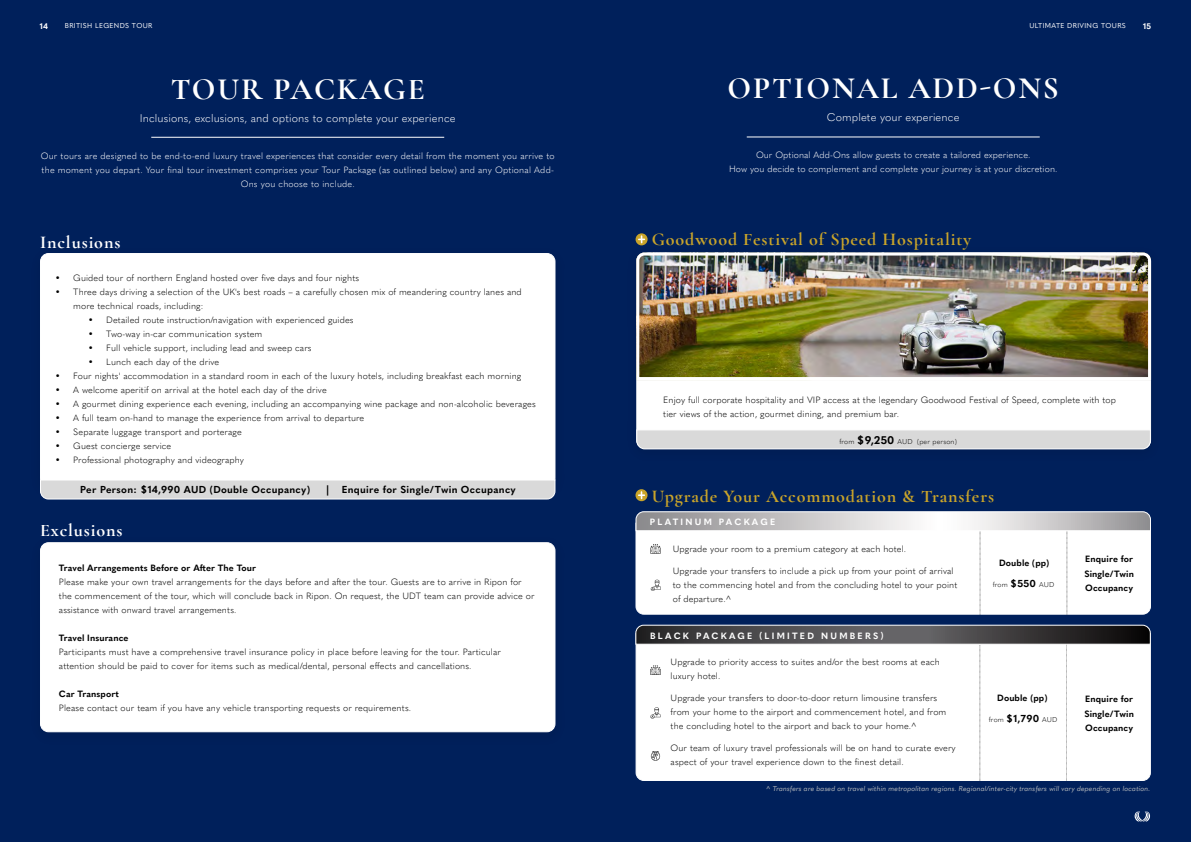
<style>
.page{position:relative;width:1191px;height:842px;background:#fff}
.page>*{position:absolute;margin:0;border:0;box-sizing:border-box;transform-origin:0 0}
.t1{font:700 31px "Cormorant Garamond";letter-spacing:.06em;color:#fff}
.t2{font:700 18px "Cormorant Garamond";letter-spacing:.05em;color:#c9a42a}
.t3{font:700 18px "Cormorant Garamond";letter-spacing:.05em;color:#fff}
.t4{font:300 11px "Quasimoda";letter-spacing:.01em;color:#fff}
.t5{font:700 10px "Quasimoda";letter-spacing:.03em;color:#000}
.t6{font:300 9px/14px "Quasimoda";letter-spacing:.01em;color:#000}
.t7{font:300 9px/14px "Quasimoda";letter-spacing:.02em;color:#fff;text-align:center}
.t8{font:700 9px/14.4px "Quasimoda";letter-spacing:.01em;color:#000;text-align:justify}
.t9{font:700 9px "Quasimoda";letter-spacing:.25em;color:#fff}
.t10{font:700 8px "Quasimoda";color:#fff}
.t11{font:italic 7px "Quasimoda";letter-spacing:.01em;color:#babdbf}
.t12{font:300 7px "Quasimoda";letter-spacing:.02em;color:#000}
.t13{font:7px "Quasimoda";letter-spacing:.05em;color:#fff}
.s1{font-weight:700;font-size:11px}
.s2{font-weight:700;font-size:10px}
</style>
<div class="page">
<div style="left:595px;top:0;width:596px;height:842px;background:#00205b"></div>
<div style="left:0;top:0;width:595px;height:842px;background:#00205b"></div>
<svg style="left:1134px;top:811px;width:16px;height:10px"></svg>
<hr style="left:151px;top:137px;width:293px;height:1px;background:#fff">
<div style="left:40px;top:254px;width:515px;height:232px;background:#fff;border-radius:8px"></div>
<svg style="left:40px;top:479px;width:516px;height:21px;background:#d8d8da"></svg>
<div style="left:40px;top:543px;width:515px;height:189px;background:#fff;border-radius:8px"></div>
<div style="left:40px;top:542px;width:515px;height:190px;border:1px solid #fff;border-radius:8px"></div>
<svg style="left:635px;top:511px;width:516px;height:104px;background:#f3f3f4"></svg>
<div style="left:635px;top:489px;width:12px;height:12px;border:2px solid #c9a42a;border-radius:50%"></div>
<svg style="left:638px;top:492px;width:6px;height:6px"></svg>
<svg style="left:635px;top:624px;width:516px;height:157px;background:#e6e6e7"></svg>
<div style="left:635px;top:233px;width:12px;height:12px;border:2px solid #c9a42a;border-radius:50%"></div>
<svg style="left:639px;top:236px;width:5px;height:7px"></svg>
<hr style="left:746px;top:137px;width:293px;height:1px;background:#fff">
<div style="left:637px;top:253px;width:513px;height:195px;background:#fff;border-radius:8px"></div>
<svg style="left:636px;top:429px;width:515px;height:21px;background:#d6d7d9"></svg>
<img style="left:636px;top:252px;width:516px;height:130px">
<p class="t10" style="left:40px;top:20px;width:9px">14</p>
<p class="t13" style="left:65px;top:21px;width:89px">BRITISH LEGENDS TOUR</p>
<p class="t13" style="left:1029px;top:21px;width:98px">ULTIMATE DRIVING TOURS</p>
<p class="t10" style="left:1143px;top:20px;width:9px">15</p>
<h1 class="t1" style="left:171px;top:70px;width:255px">TOUR PACKAGE</h1>
<p class="t4" style="left:140px;top:110px;width:317px">Inclusions, exclusions, and options to complete your experience</p>
<p class="t7" style="left:41px;top:148px;width:515px">Our tours are designed to be end-to-end luxury travel experiences that consider every detail from the moment you arrive to the moment you depart. Your final tour investment comprises your Tour Package (as outlined below) and any Optional Add-<br>Ons you choose to include.</p>
<h2 class="t3" style="left:40px;top:232px;width:82px">Inclusions</h2>
<p class="t6" style="left:55px;top:270px;width:305px">• Guided tour of northern England hosted over five days and four nights</p>
<p class="t6" style="left:73px;top:284px;width:450px;text-indent:-18px">• Three days driving a selection of the UK's best roads – a carefully chosen mix of meandering country lanes and more technical roads, including:</p>
<p class="t6" style="left:88px;top:312px;width:267px">• Detailed route instruction/navigation with experienced guides</p>
<p class="t6" style="left:88px;top:326px;width:176px">• Two-way in-car communication system</p>
<p class="t6" style="left:88px;top:340px;width:225px">• Full vehicle support, including lead and sweep cars</p>
<p class="t6" style="left:88px;top:354px;width:132px">• Lunch each day of the drive</p>
<p class="t6" style="left:55px;top:368px;width:467px">• Four nights' accommodation in a standard room in each of the luxury hotels, including breakfast each morning</p>
<p class="t6" style="left:55px;top:382px;width:273px">• A welcome aperitif on arrival at the hotel each day of the drive</p>
<p class="t6" style="left:55px;top:396px;width:482px">• A gourmet dining experience each evening, including an accompanying wine package and non-alcoholic beverages</p>
<p class="t6" style="left:55px;top:410px;width:310px">• A full team on-hand to manage the experience from arrival to departure</p>
<p class="t6" style="left:55px;top:424px;width:188px">• Separate luggage transport and porterage</p>
<p class="t6" style="left:55px;top:438px;width:118px">• Guest concierge service</p>
<p class="t6" style="left:55px;top:452px;width:190px">• Professional photography and videography</p>
<p class="t5" style="left:80px;top:482px;width:231px">Per Person: $14,990 AUD (Double Occupancy)</p>
<p class="t5" style="left:326px;top:482px;width:4px">|</p>
<p class="t5" style="left:342px;top:482px;width:176px">Enquire for Single/Twin Occupancy</p>
<h2 class="t3" style="left:40px;top:519px;width:84px">Exclusions</h2>
<p class="t8" style="left:59px;top:560px;width:199px">Travel Arrangements Before or After The Tour</p>
<p class="t6" style="left:59px;top:574px;width:477px">Please make your own travel arrangements for the days before and after the tour. Guests are to arrive in Ripon for the commencement of the tour, which will conclude back in Ripon. On request, the UDT team can provide advice or assistance with onward travel arrangements.</p>
<p class="t8" style="left:59px;top:630px;width:71px">Travel Insurance</p>
<p class="t6" style="left:59px;top:644px;width:443px">Participants must have a comprehensive travel insurance policy in place before leaving for the tour. Particular attention should be paid to cover for items such as medical/dental, personal effects and cancellations.</p>
<p class="t8" style="left:59px;top:686px;width:61px">Car Transport</p>
<p class="t6" style="left:59px;top:700px;width:354px">Please contact our team if you have any vehicle transporting requests or requirements.</p>
<h1 class="t1" style="left:727px;top:69px;width:333px">OPTIONAL ADD-ONS</h1>
<p class="t4" style="left:827px;top:109px;width:134px">Complete your experience</p>
<p class="t7" style="left:729px;top:147px;width:330px">Our Optional Add-Ons allow guests to create a tailored experience.<br>How you decide to complement and complete your journey is at your discretion.</p>
<h2 class="t2" style="left:652px;top:228px;width:321px">Goodwood Festival of Speed Hospitality</h2>
<p class="t6" style="left:663px;top:392px;width:454px">Enjoy full corporate hospitality and VIP access at the legendary Goodwood Festival of Speed, complete with top tier views of the action, gourmet dining, and premium bar.</p>
<p class="t12" style="left:839px;top:436px;width:119px">from <span class="s1">$9,250</span> AUD (per person)</p>
<h2 class="t2" style="left:652px;top:485px;width:344px">Upgrade Your Accommodation &amp; Transfers</h2>
<p class="t6" style="left:673px;top:541px;width:235px">Upgrade your room to a premium category at each hotel.</p>
<p class="t6" style="left:673px;top:563px;width:286px">Upgrade your transfers to include a pick up from your point of arrival to the commencing hotel and from the concluding hotel to your point of departure.^</p>
<p class="t9" style="left:650px;top:515px;width:127px">PLATINUM PACKAGE</p>
<p class="t8" style="left:999px;top:555px;width:52px">Double (pp)</p>
<p class="t8" style="left:1084px;top:551px;width:51px">Enquire for Single/Twin Occupancy</p>
<p class="t12" style="left:992px;top:579px;width:63px">from <span class="s2">$550</span> AUD</p>
<p class="t9" style="left:650px;top:629px;width:235px">BLACK PACKAGE (LIMITED NUMBERS)</p>
<p class="t6" style="left:670px;top:654px;width:271px">Upgrade to priority access to suites and/or the best rooms at each luxury hotel.</p>
<p class="t6" style="left:670px;top:690px;width:277px">Upgrade your transfers to door-to-door return limousine transfers from your home to the airport and commencement hotel, and from the concluding hotel to the airport and back to your home.^</p>
<p class="t6" style="left:670px;top:740px;width:287px">Our team of luxury travel professionals will be on hand to curate every aspect of your travel experience down to the finest detail.</p>
<p class="t8" style="left:997px;top:690px;width:52px">Double (pp)</p>
<p class="t12" style="left:988px;top:714px;width:70px">from <span class="s2">$1,790</span> AUD</p>
<p class="t8" style="left:1084px;top:691px;width:51px">Enquire for Single/Twin Occupancy</p>
<p class="t11" style="left:766px;top:783px;width:385px">^ Transfers are based on travel within metropolitan regions. Regional/inter-city transfers will vary depending on location.</p>
</div>
